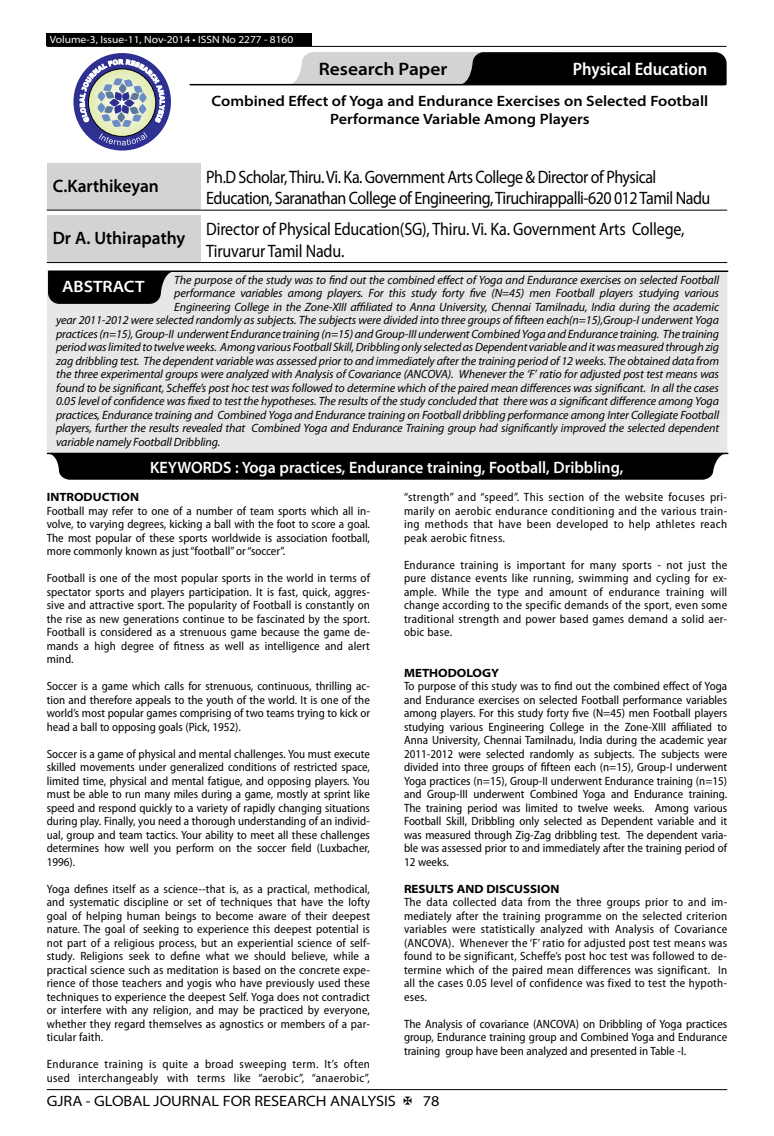
<style>
.page{position:relative;width:774px;height:1136px;background:#fff}
.page>*{position:absolute;margin:0;border:0;box-sizing:border-box;transform-origin:0 0}
.t1{font:18px/21px "Myriad Pro";letter-spacing:-.03em;color:#000;scale:.89 1}
.t2{font:18px/21.6px "Myriad Pro";letter-spacing:-.01em;color:#000;scale:.89 1}
.t3{font:600 semi-expanded 18px "Myriad Pro";color:#000;scale:.9 1}
.t4{font:600 semi-condensed 18px "Myriad Pro";color:#fff}
.t5{font:600 semi-expanded 18px "Myriad Pro";color:#000}
.t6{font:600 semi-expanded 16.5px "Myriad Pro";color:#fff;scale:.9 1}
.t7{font:600 semi-expanded 16.5px "Myriad Pro";color:#fff}
.t8{font:600 semi-expanded 15px/18px "Myriad Pro";color:#000;text-align:center}
.t9{font:semi-expanded 15px "Myriad Pro";color:#000}
.t10{font:semi-condensed 12px/13.5px "Myriad Pro";letter-spacing:.01em;color:#000;text-align:justify}
.t11{font:italic 12px "Myriad Pro";letter-spacing:-.01em;color:#000}
.t12{font:semi-condensed 12px/13.5px "Myriad Pro";letter-spacing:.03em;color:#000}
.t13{font:700 semi-expanded 12px "Myriad Pro";color:#000}
.t14{font:semi-expanded 10.5px "Myriad Pro";color:#fff}
</style>
<div class="page">
<hr style="left:47px;top:1089px;width:680px;height:1px;background:#000">
<div style="left:47px;top:33px;width:265px;height:13px;background:#000"></div>
<hr style="left:47px;top:46px;width:679px;height:1px;background:#000">
<svg style="left:288px;top:52px;width:439px;height:33px;background:#5a5a5b"></svg>
<hr style="left:190px;top:84px;width:535px;height:1px;background:#000">
<div style="left:73px;top:53px;width:98px;height:97px;background:#2e3092;border-radius:50%"></div>
<svg style="left:80px;top:59px;width:85px;height:86px"></svg>
<div style="left:47px;top:164px;width:153px;height:46px;background:#d1d3d4"></div>
<hr style="left:47px;top:210px;width:153px;height:1px;background:#000">
<hr style="left:200px;top:210px;width:527px;height:1px;background:#000">
<div style="left:47px;top:215px;width:153px;height:47px;background:#d1d3d4"></div>
<hr style="left:47px;top:262px;width:153px;height:1px;background:#000">
<hr style="left:200px;top:262px;width:527px;height:1px;background:#000">
<div style="left:47px;top:270px;width:680px;height:182px;background:#e6e7e8"></div>
<hr style="left:49px;top:270px;width:679px;height:2px;background:#000">
<svg style="left:48px;top:271px;width:123px;height:33px;background:#121212"></svg>
<hr style="left:48px;top:452px;width:680px;height:2px;background:#000">
<div style="left:47px;top:453px;width:680px;height:26px;background:#000"></div>
<div style="left:69px;top:460px;width:635px;height:12px;background:#000"></div>
<p class="t14" style="left:50px;top:34px;width:245px">Volume-3, Issue-11, Nov-2014 • ISSN No 2277 - 8160</p>
<h1 class="t5" style="left:319px;top:59px;width:130px">Research Paper</h1>
<h1 class="t4" style="left:573px;top:59px;width:136px">Physical Education</h1>
<p class="t8" style="left:212px;top:92px;width:498px">Combined Effect of Yoga and Endurance Exercises on Selected Football<br>Performance Variable Among Players</p>
<h1 class="t3" style="left:53px;top:176px;width:119px">C.Karthikeyan</h1>
<h1 class="t1" style="left:206px;top:167px;width:568px">Ph.D Scholar, Thiru. Vi. Ka. Government Arts College &amp; Director of Physical<br>Education, Saranathan College of Engineering, Tiruchirappalli-620 012 Tamil Nadu</h1>
<h1 class="t3" style="left:53px;top:228px;width:149px">Dr A. Uthirapathy</h1>
<h1 class="t2" style="left:206px;top:218px;width:539px">Director of Physical Education(SG), Thiru. Vi. Ka. Government Arts College,<br>Tiruvarur Tamil Nadu.</h1>
<p class="t11" style="left:174px;top:273px;width:546px">The purpose of the study was to find out the combined effect of Yoga and Endurance exercises on selected Football</p>
<p class="t11" style="left:174px;top:287px;width:546px">performance variables among players. For this study forty five (N=45) men Football players studying various</p>
<p class="t11" style="left:174px;top:300px;width:546px">Engineering College in the Zone-XIII affiliated to Anna University, Chennai Tamilnadu, India during the academic</p>
<p class="t11" style="left:56px;top:314px;width:664px">year 2011-2012 were selected randomly as subjects. The subjects were divided into three groups of fifteen each(n=15),Group-I underwent Yoga</p>
<p class="t11" style="left:56px;top:327px;width:664px">practices (n=15), Group-II underwent Endurance training (n=15) and Group-III underwent Combined Yoga and Endurance training. The training</p>
<p class="t11" style="left:56px;top:341px;width:664px">period was limited to twelve weeks. Among various Football Skill, Dribbling only selected as Dependent variable and it was measured through zig</p>
<p class="t11" style="left:56px;top:354px;width:664px">zag dribbling test. The dependent variable was assessed prior to and immediately after the training period of 12 weeks. The obtained data from</p>
<p class="t11" style="left:56px;top:368px;width:664px">the three experimental groups were analyzed with Analysis of Covariance (ANCOVA). Whenever the ‘F’ ratio for adjusted post test means was</p>
<p class="t11" style="left:56px;top:381px;width:664px">found to be significant, Scheffe’s post hoc test was followed to determine which of the paired mean differences was significant. In all the cases</p>
<p class="t11" style="left:56px;top:395px;width:664px">0.05 level of confidence was fixed to test the hypotheses. The results of the study concluded that there was a significant difference among Yoga</p>
<p class="t11" style="left:56px;top:408px;width:664px">practices, Endurance training and Combined Yoga and Endurance training on Football dribbling performance among Inter Collegiate Football</p>
<p class="t11" style="left:56px;top:422px;width:664px">players, further the results revealed that Combined Yoga and Endurance Training group had significantly improved the selected dependent</p>
<p class="t11" style="left:56px;top:435px;width:166px">variable namely Football Dribbling.</p>
<h2 class="t7" style="left:62px;top:277px;width:84px">ABSTRACT</h2>
<h2 class="t6" style="left:150px;top:458px;width:527px">KEYWORDS : Yoga practices, Endurance training, Football, Dribbling,</h2>
<p class="t13" style="left:47px;top:490px;width:94px">INTRODUCTION</p>
<p class="t10" style="left:47px;top:504px;width:325px">Football may refer to one of a number of team sports which all in&shy;volve, to varying degrees, kicking a ball with the foot to score a goal.<br>The most popular of these sports worldwide is association football, more commonly known as just “football” or “soccer”.</p>
<p class="t10" style="left:47px;top:571px;width:325px">Football is one of the most popular sports in the world in terms of spectator sports and players participation. It is fast, quick, aggres&shy;sive and attractive sport. The popularity of Football is constantly on the rise as new generations continue to be fascinated by the sport.<br>Football is considered as a strenuous game because the game de&shy;mands a high degree of fitness as well as intelligence and alert mind.</p>
<p class="t10" style="left:47px;top:679px;width:325px">Soccer is a game which calls for strenuous, continuous, thrilling ac&shy;tion and therefore appeals to the youth of the world. It is one of the world’s most popular games comprising of two teams trying to kick or head a ball to opposing goals (Pick, 1952).</p>
<p class="t10" style="left:47px;top:747px;width:325px">Soccer is a game of physical and mental challenges. You must execute skilled movements under generalized conditions of restricted space, limited time, physical and mental fatigue, and opposing players. You must be able to run many miles during a game, mostly at sprint like speed and respond quickly to a variety of rapidly changing situations during play. Finally, you need a thorough understanding of an individ&shy;ual, group and team tactics. Your ability to meet all these challenges determines how well you perform on the soccer field (Luxbacher, 1996).</p>
<p class="t10" style="left:47px;top:882px;width:325px">Yoga defines itself as a science--that is, as a practical, methodical, and systematic discipline or set of techniques that have the lofty goal of helping human beings to become aware of their deepest nature. The goal of seeking to experience this deepest potential is not part of a religious process, but an experiential science of self&shy;study. Religions seek to define what we should believe, while a practical science such as meditation is based on the concrete expe&shy;rience of those teachers and yogis who have previously used these techniques to experience the deepest Self. Yoga does not contradict or interfere with any religion, and may be practiced by everyone, whether they regard themselves as agnostics or members of a par&shy;ticular faith.</p>
<p class="t12" style="left:47px;top:1057px;width:325px">Endurance training is quite a broad sweeping term. It’s often used interchangeably with terms like “aerobic”, “anaerobic”,</p>
<p class="t10" style="left:404px;top:490px;width:325px">“strength” and “speed”. This section of the website focuses pri&shy;marily on aerobic endurance conditioning and the various train&shy;ing methods that have been developed to help athletes reach peak aerobic fitness.</p>
<p class="t10" style="left:404px;top:558px;width:325px">Endurance training is important for many sports - not just the pure distance events like running, swimming and cycling for ex&shy;ample. While the type and amount of endurance training will change according to the specific demands of the sport, even some traditional strength and power based games demand a solid aer&shy;obic base.</p>
<p class="t13" style="left:404px;top:665px;width:97px">METHODOLOGY</p>
<p class="t10" style="left:404px;top:679px;width:325px">To purpose of this study was to find out the combined effect of Yoga and Endurance exercises on selected Football performance variables among players. For this study forty five (N=45) men Football players studying various Engineering College in the Zone-XIII affiliated to Anna University, Chennai Tamilnadu, India during the academic year 2011-2012 were selected randomly as subjects. The subjects were divided into three groups of fifteen each (n=15), Group-I underwent Yoga practices (n=15), Group-II underwent Endurance training (n=15) and Group-III underwent Combined Yoga and Endurance training.<br>The training period was limited to twelve weeks. Among various Football Skill, Dribbling only selected as Dependent variable and it was measured through Zig-Zag dribbling test. The dependent varia&shy;ble was assessed prior to and immediately after the training period of 12 weeks.</p>
<p class="t13" style="left:404px;top:881px;width:157px">RESULTS AND DISCUSSION</p>
<p class="t10" style="left:404px;top:895px;width:325px">The data collected data from the three groups prior to and im&shy;mediately after the training programme on the selected criterion variables were statistically analyzed with Analysis of Covariance (ANCOVA). Whenever the ‘F’ ratio for adjusted post test means was found to be significant, Scheffe’s post hoc test was followed to de&shy;termine which of the paired mean differences was significant. In all the cases 0.05 level of confidence was fixed to test the hypoth&shy;eses.</p>
<p class="t10" style="left:404px;top:1017px;width:325px">The Analysis of covariance (ANCOVA) on Dribbling of Yoga practices group, Endurance training group and Combined Yoga and Endurance training group have been analyzed and presented in Table -I.</p>
<p class="t9" style="left:47px;top:1092px;width:351px">GJRA - GLOBAL JOURNAL FOR RESEARCH ANALYSIS</p>
<p class="t9" style="left:423px;top:1092px;width:18px">78</p>
</div>
